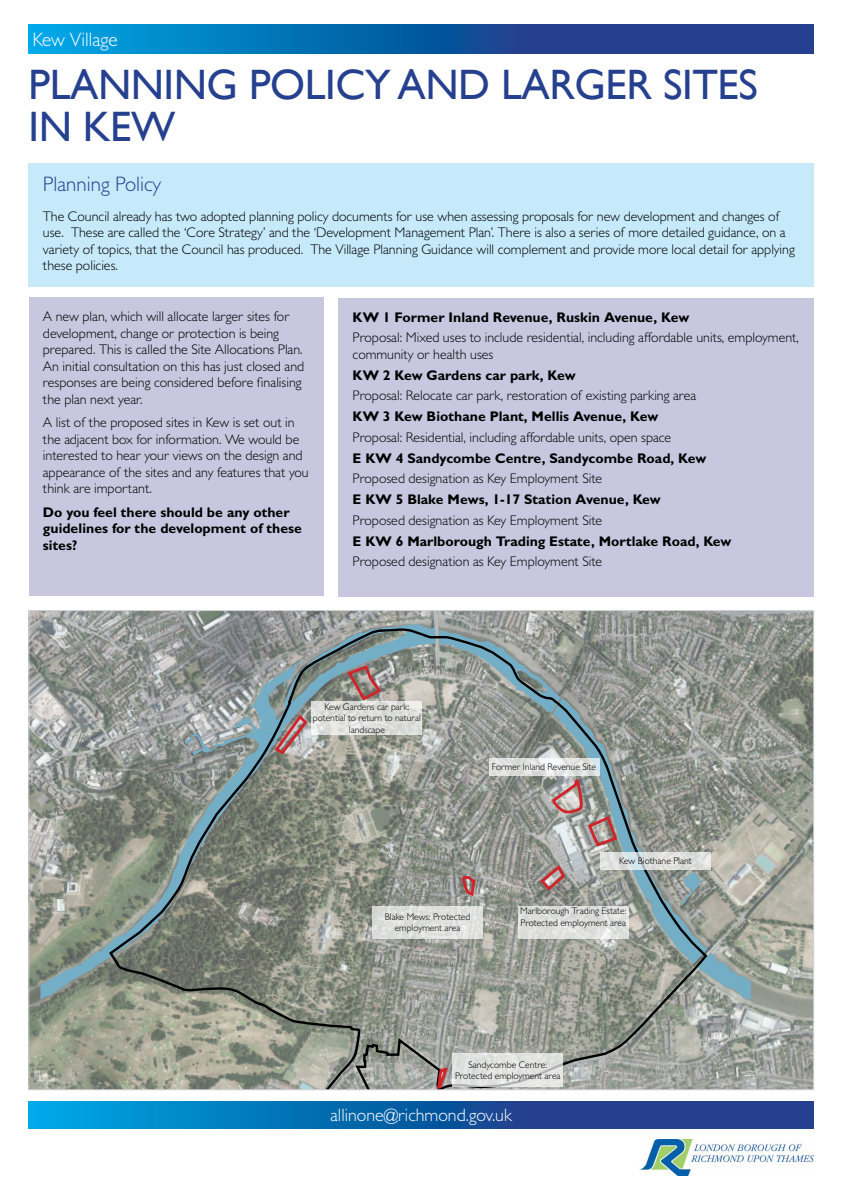
<style>
.page{position:relative;width:842px;height:1192px;background:#fff}
.page>*{position:absolute;margin:0;border:0;box-sizing:border-box;transform-origin:0 0}
.t1{font:42.5px/42.5px "Gill Sans";letter-spacing:-.01em;color:#25408f}
.t2{font:300 21px "Gill Sans MT Std";color:#25408f}
.t3{font:300 19.5px "Gill Sans MT Std";color:#fff}
.t4{font:300 18px "Gill Sans MT Std";color:#fff}
.t5{font:300 14px/16.5px "Gill Sans MT Std";color:#000}
.t6{font:700 14px/16.5px "Gill Sans MT Std";color:#000}
.t7{font:300 9.65px/11.6px "Gill Sans MT Std";color:#000;text-align:center}
</style>
<div class="page">
<svg style="left:29px;top:1101px;width:785px;height:27px;background:#0f62a9"></svg>
<svg style="left:28px;top:25px;width:786px;height:28px;background:#0f62a9"></svg>
<img style="left:639px;top:1140px;width:175px;height:36px">
<div style="left:29px;top:163px;width:785px;height:123px;background:#c7eafb"></div>
<svg style="left:31px;top:612px;width:781px;height:476px;background:#9b9e95"></svg>
<svg style="left:709px;top:953px;width:42px;height:47px;background:#8da9ad"></svg>
<svg style="left:40px;top:623px;width:396px;height:377px;background:#959b94"></svg>
<svg style="left:107px;top:627px;width:602px;height:461px;background:#8f958d"></svg>
<svg style="left:185px;top:661px;width:124px;height:95px;background:#8f999c"></svg>
<svg style="left:332px;top:636px;width:69px;height:65px;background:#898e8e"></svg>
<svg style="left:538px;top:777px;width:80px;height:116px;background:#a59e9c"></svg>
<svg style="left:435px;top:1066px;width:15px;height:22px"></svg>
<svg style="left:460px;top:874px;width:17px;height:24px"></svg>
<div style="left:29px;top:297px;width:295px;height:299px;background:#c8c7df"></div>
<svg style="left:489px;top:758px;width:110px;height:18px;background:#e1e3e2"></svg>
<div style="left:372px;top:906px;width:111px;height:33px;background:#dedfdd"></div>
<svg style="left:518px;top:906px;width:111px;height:33px;background:#dedfdd"></svg>
<svg style="left:453px;top:1054px;width:110px;height:33px;background:#dedfde"></svg>
<svg style="left:600px;top:852px;width:111px;height:18px;background:#dcdfde"></svg>
<svg style="left:312px;top:701px;width:110px;height:34px;background:#dedfdc"></svg>
<div style="left:338px;top:298px;width:476px;height:299px;background:#c8c7df"></div>
<h3 class="t3" style="left:32px;top:27px;width:87px">Kew Village</h3>
<h1 class="t1" style="left:28px;top:64px;width:731px">PLANNING POLICY AND LARGER SITES<br>IN KEW</h1>
<h2 class="t2" style="left:43px;top:172px;width:120px">Planning Policy</h2>
<p class="t5" style="left:43px;top:207px;width:753px">The Council already has two adopted planning policy documents for use when assessing proposals for new development and changes of use. These are called the ‘Core Strategy’ and the ‘Development Management Plan’. There is also a series of more detailed guidance, on a variety of topics, that the Council has produced. The Village Planning Guidance will complement and provide more local detail for applying these policies.</p>
<p class="t5" style="left:43px;top:308px;width:263px">A new plan, which will allocate larger sites for development, change or protection is being prepared. This is called the Site Allocations Plan.<br>An initial consultation on this has just closed and responses are being considered before finalising the plan next year.</p>
<p class="t5" style="left:43px;top:414px;width:267px">A list of the proposed sites in Kew is set out in the adjacent box for information. We would be interested to hear your views on the design and appearance of the sites and any features that you think are important.</p>
<p class="t6" style="left:43px;top:503px;width:261px">Do you feel there should be any other guidelines for the development of these sites?</p>
<p class="t6" style="left:353px;top:308px;width:338px">KW 1 Former Inland Revenue, Ruskin Avenue, Kew</p>
<p class="t5" style="left:353px;top:329px;width:448px">Proposal: Mixed uses to include residential, including affordable units, employment, community or health uses</p>
<p class="t6" style="left:353px;top:366px;width:225px">KW 2 Kew Gardens car park, Kew</p>
<p class="t5" style="left:353px;top:387px;width:345px">Proposal: Relocate car park, restoration of existing parking area</p>
<p class="t6" style="left:353px;top:408px;width:307px">KW 3 Kew Biothane Plant, Mellis Avenue, Kew</p>
<p class="t5" style="left:353px;top:429px;width:320px">Proposal: Residential, including affordable units, open space</p>
<p class="t6" style="left:353px;top:449px;width:355px">E KW 4 Sandycombe Centre, Sandycombe Road, Kew</p>
<p class="t5" style="left:353px;top:470px;width:251px">Proposed designation as Key Employment Site</p>
<p class="t6" style="left:353px;top:491px;width:310px">E KW 5 Blake Mews, 1-17 Station Avenue, Kew</p>
<p class="t5" style="left:353px;top:512px;width:251px">Proposed designation as Key Employment Site</p>
<p class="t6" style="left:353px;top:532px;width:380px">E KW 6 Marlborough Trading Estate, Mortlake Road, Kew</p>
<p class="t5" style="left:353px;top:553px;width:251px">Proposed designation as Key Employment Site</p>
<p class="t7" style="left:313px;top:700px;width:110px">Kew Gardens car park: potential to return to natural landscape</p>
<p class="t7" style="left:492px;top:761px;width:106px">Former Inland Revenue Site</p>
<p class="t7" style="left:619px;top:855px;width:74px">Kew Biothane Plant</p>
<p class="t7" style="left:385px;top:911px;width:87px">Blake Mews: Protected employment area</p>
<p class="t7" style="left:520px;top:905px;width:108px;text-align:left">Marlborough Trading Estate:<br>Protected employment area</p>
<p class="t7" style="left:455px;top:1059px;width:107px">Sandycombe Centre:<br>Protected employment area</p>
<p class="t4" style="left:330px;top:1104px;width:183px">allinone@richmond.gov.uk</p>
</div>
